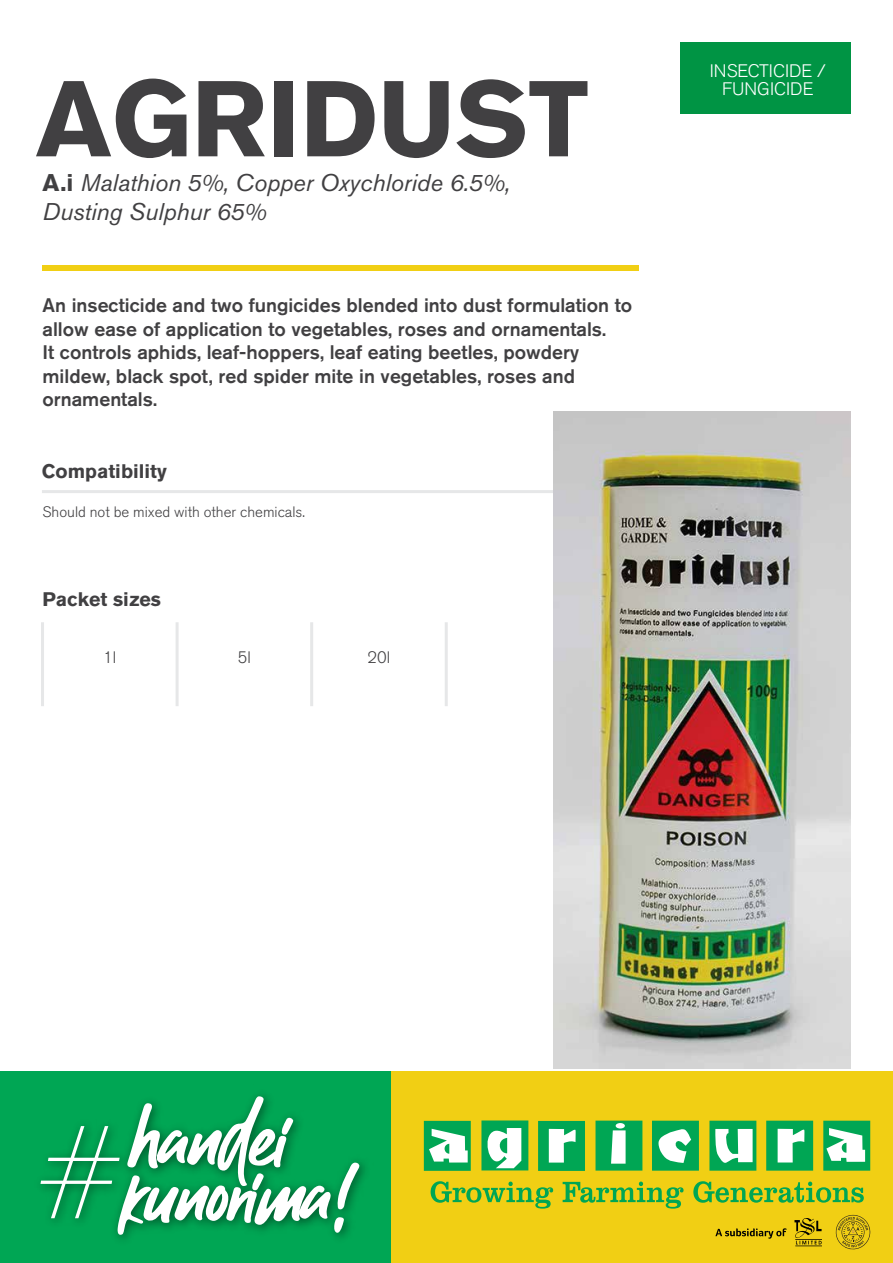
<style>
.page{position:relative;width:893px;height:1263px;background:#fff}
.page>*{position:absolute;margin:0;border:0;box-sizing:border-box;transform-origin:0 0}
.t1{font:700 106.5px "Akzidenz Grotesk BQ";color:#414042}
.t2{font:italic 24px/28.8px "Akzidenz Grotesk BQ";color:#414042}
.t3{font:500 19.5px/23.4px "Akzidenz Grotesk BQ";color:#414042}
.t4{font:700 19.5px "Akzidenz Grotesk BQ";color:#414042}
.t5{font:300 18px/18px "Akzidenz Grotesk BQ";color:#fff;text-align:center}
.t6{font:300 16.5px "Akzidenz Grotesk BQ";color:#414042}
.t7{font:300 15px "Akzidenz Grotesk BQ";color:#414042}
.s1{font-weight:700;font-style:normal}
</style>
<div class="page">
<div style="left:42px;top:265px;width:596px;height:5px;background:#f1cf14"></div>
<div style="left:680px;top:42px;width:170px;height:72px;background:#009444"></div>
<hr style="left:42px;top:490px;width:511px;height:3px;background:#e6e7e8">
<hr style="left:41px;top:622px;width:3px;height:84px;background:#e6e7e8">
<hr style="left:176px;top:622px;width:3px;height:84px;background:#e6e7e8">
<hr style="left:310px;top:622px;width:3px;height:84px;background:#e6e7e8">
<hr style="left:445px;top:622px;width:3px;height:84px;background:#e6e7e8">
<div style="left:391px;top:1072px;width:502px;height:191px;background:#f1cf14"></div>
<svg style="left:424px;top:1120px;width:446px;height:51px"></svg>
<svg style="left:431px;top:1181px;width:433px;height:27px"></svg>
<svg style="left:794px;top:1218px;width:28px;height:28px"></svg>
<svg style="left:715px;top:1228px;width:72px;height:11px"></svg>
<svg style="left:835px;top:1215px;width:35px;height:35px"></svg>
<div style="left:0;top:1072px;width:391px;height:191px;background:#00a654"></div>
<svg style="left:40px;top:1096px;width:319px;height:139px"></svg>
<img style="left:553px;top:411px;width:297px;height:657px">
<h1 class="t1" style="left:36px;top:58px;width:554px">AGRIDUST</h1>
<p class="t2" style="left:43px;top:168px;width:469px"><span class="s1">A.i</span> Malathion 5%, Copper Oxychloride 6.5%,<br>Dusting Sulphur 65%</p>
<p class="t3" style="left:43px;top:293px;width:591px">An insecticide and two fungicides blended into dust formulation to allow ease of application to vegetables, roses and ornamentals.<br>It controls aphids, leaf-hoppers, leaf eating beetles, powdery mildew, black spot, red spider mite in vegetables, roses and ornamentals.</p>
<p class="t4" style="left:42px;top:460px;width:127px">Compatibility</p>
<p class="t7" style="left:43px;top:503px;width:264px">Should not be mixed with other chemicals.</p>
<p class="t4" style="left:43px;top:588px;width:120px">Packet sizes</p>
<p class="t6" style="left:103px;top:648px;width:15px">1l</p>
<p class="t6" style="left:238px;top:648px;width:15px">5l</p>
<p class="t6" style="left:368px;top:648px;width:24px">20l</p>
<p class="t5" style="left:710px;top:62px;width:117px">INSECTICIDE /<br>FUNGICIDE</p>
</div>
